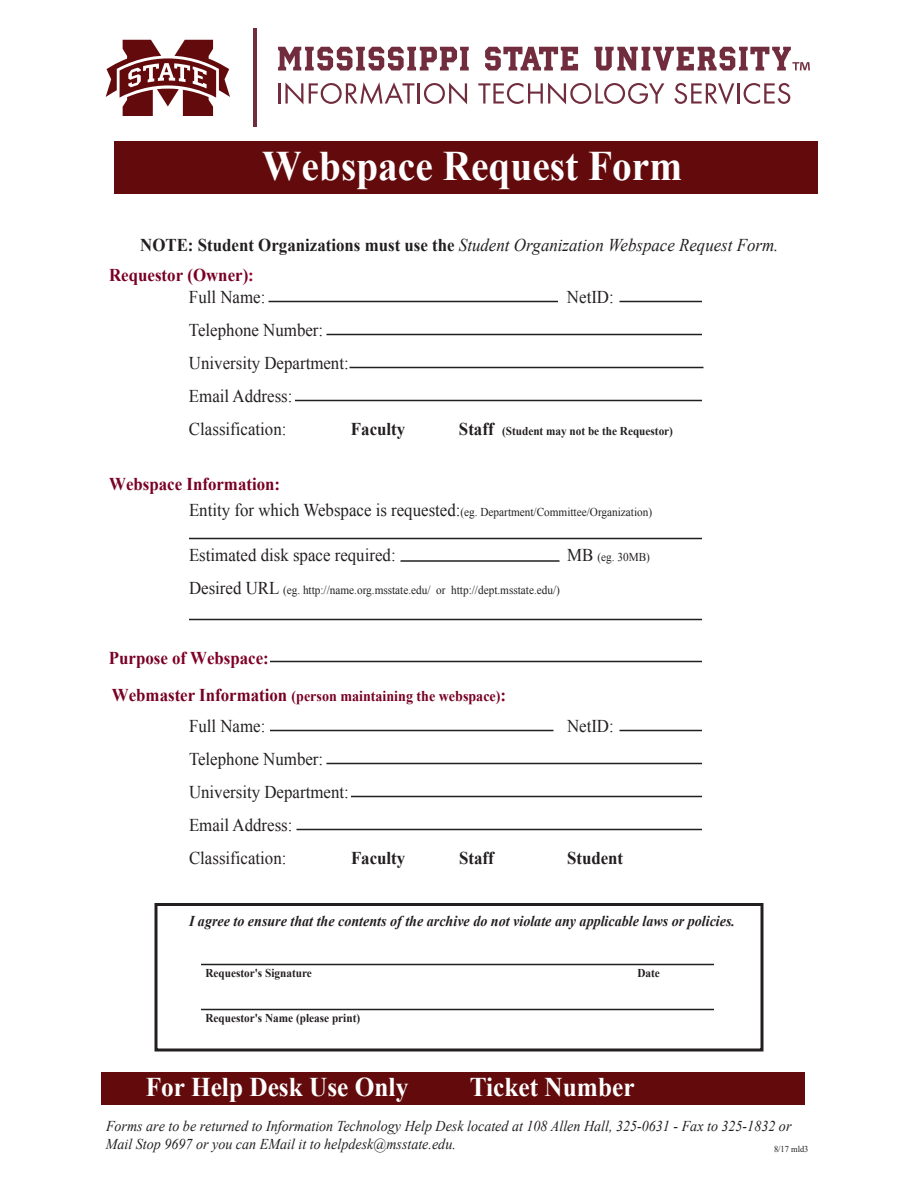
<style>
.page{position:relative;width:918px;height:1188px;background:#fff}
.page>*{position:absolute;margin:0;border:0;box-sizing:border-box;transform-origin:0 0}
.t1{font:700 42px "Times New Roman";color:#fff;scale:.94 1}
.t2{font:700 27px "Times New Roman";color:#fff;scale:.94 1}
.t3{font:18px/33px "Times New Roman";color:#231f20;scale:.94 1}
.t4{font:italic 18px/30.9px "Times New Roman";color:#231f20;scale:.94 1}
.t5{font:700 18px "Times New Roman";color:#231f20;scale:.94 1}
.t6{font:700 18px "Times New Roman";color:#790024;scale:.94 1}
.t7{font:700 18px "Times New Roman";color:#800026;scale:.94 1}
.t8{font:italic 15px/18.3px "Times New Roman";color:#231f20;scale:.94 1}
.t9{font:italic 700 15px "Times New Roman";color:#231f20;scale:.94 1}
.t10{font:700 15px "Times New Roman";color:#770024;scale:.94 1}
.t11{font:12px "Times New Roman";color:#231f20;scale:.94 1}
.t12{font:700 12px "Times New Roman";color:#231f20;scale:.94 1}
.t13{font:9px "Times New Roman";color:#231f20;scale:.94 1}
.s1{font-weight:700;font-style:normal}
.s2{font-weight:700;font-style:normal;color:#790024}
.s3{font-weight:700;font-style:normal;color:#98012d}
.s4{font-size:18px}
.s5{color:#790024}
.s6{font-style:inherit}
</style>
<div class="page">
<hr style="left:268px;top:301px;width:290px;height:1px;background:#231f20">
<hr style="left:620px;top:301px;width:82px;height:1px;background:#231f20">
<hr style="left:327px;top:334px;width:375px;height:1px;background:#231f20">
<hr style="left:350px;top:367px;width:354px;height:1px;background:#231f20">
<hr style="left:295px;top:400px;width:407px;height:1px;background:#231f20">
<hr style="left:189px;top:538px;width:513px;height:1px;background:#231f20">
<hr style="left:189px;top:619px;width:513px;height:1px;background:#231f20">
<hr style="left:270px;top:730px;width:284px;height:1px;background:#231f20">
<hr style="left:620px;top:730px;width:82px;height:1px;background:#231f20">
<hr style="left:327px;top:763px;width:375px;height:1px;background:#231f20">
<hr style="left:351px;top:796px;width:351px;height:1px;background:#231f20">
<hr style="left:296px;top:829px;width:406px;height:1px;background:#231f20">
<hr style="left:400px;top:560px;width:160px;height:2px;background:#231f20">
<hr style="left:201px;top:964px;width:513px;height:1px;background:#231f20">
<hr style="left:201px;top:1009px;width:513px;height:1px;background:#231f20">
<div style="left:154px;top:903px;width:610px;height:149px;border:3px solid #231f20"></div>
<hr style="left:270px;top:661px;width:432px;height:1px;background:#231f20">
<hr style="left:278px;top:83px;width:2px;height:21px;background:#712d3e">
<svg style="left:285px;top:83px;width:18px;height:21px"></svg>
<svg style="left:309px;top:82px;width:106px;height:22px"></svg>
<hr style="left:418px;top:83px;width:2px;height:21px;background:#712d3e">
<svg style="left:424px;top:83px;width:43px;height:21px"></svg>
<svg style="left:478px;top:83px;width:186px;height:21px"></svg>
<svg style="left:674px;top:83px;width:60px;height:22px"></svg>
<hr style="left:737px;top:83px;width:2px;height:21px;background:#712d3e">
<svg style="left:744px;top:83px;width:46px;height:21px"></svg>
<svg style="left:278px;top:47px;width:191px;height:24px"></svg>
<svg style="left:485px;top:47px;width:93px;height:24px"></svg>
<hr style="left:253px;top:29px;width:3px;height:98px;background:#712d3e">
<svg style="left:594px;top:47px;width:216px;height:24px"></svg>
<svg style="left:106px;top:40px;width:124px;height:76px"></svg>
<div style="left:114px;top:141px;width:704px;height:53px;background:#630b0c"></div>
<div style="left:102px;top:1072px;width:703px;height:32px;background:#630b0c"></div>
<h1 class="t1" style="left:262px;top:135px;width:448px">Webspace Request Form</h1>
<p class="t4" style="left:109px;top:229px;width:714px;text-indent:31px"><span class="s1">NOTE: Student Organizations must use the</span> Student Organization Webspace Request Form.<br><span class="s2">Requestor</span> <span class="s2">(Owner)</span><span class="s3">:</span></p>
<p class="t3" style="left:189px;top:280px;width:83px">Full Name:</p>
<p class="t3" style="left:567px;top:280px;width:51px">NetID:</p>
<p class="t3" style="left:189px;top:313px;width:172px">Telephone Number:<br>University Department:<br>Email Address:<br>Classification:</p>
<p class="t5" style="left:351px;top:416px;width:59px">Faculty</p>
<p class="t12" style="left:459px;top:422px;width:229px"><span class="s4">Staff</span> (Student may not be the Requestor)</p>
<p class="t6" style="left:109px;top:471px;width:183px">Webspace Information:</p>
<p class="t11" style="left:189px;top:504px;width:494px"><span class="s4">Entity for which Webspace is requested:</span>(eg. Department/Committee/Organization)</p>
<p class="t3" style="left:189px;top:538px;width:221px">Estimated disk space required:</p>
<p class="t11" style="left:567px;top:549px;width:90px"><span class="s4">MB</span> (eg. 30MB)</p>
<p class="t11" style="left:189px;top:582px;width:396px"><span class="s4">Desired URL</span> (eg. http://name.org.msstate.edu/ or http://dept.msstate.edu/)</p>
<p class="t7" style="left:109px;top:645px;width:172px"><span class="s5">Purpose</span> of Webspace:</p>
<p class="t10" style="left:112px;top:686px;width:421px"><span class="s4">Webmaster</span> <span class="s4">Information</span> (person maintaining the webspace)<span class="s4">:</span></p>
<p class="t3" style="left:189px;top:709px;width:83px">Full Name:</p>
<p class="t3" style="left:567px;top:709px;width:51px">NetID:</p>
<p class="t3" style="left:189px;top:742px;width:172px">Telephone Number:<br>University Department:<br>Email Address:<br>Classification:</p>
<p class="t5" style="left:351px;top:845px;width:59px">Faculty</p>
<p class="t5" style="left:459px;top:845px;width:38px">Staff</p>
<p class="t5" style="left:567px;top:845px;width:61px">Student</p>
<p class="t9" style="left:189px;top:910px;width:582px">I agree to ensure that the contents of the archive do not violate any applicable laws or policies.</p>
<p class="t12" style="left:206px;top:964px;width:115px">Requestor's Signature</p>
<p class="t12" style="left:638px;top:964px;width:25px">Date</p>
<p class="t12" style="left:206px;top:1009px;width:166px">Requestor's Name (please print)</p>
<h2 class="t2" style="left:146px;top:1068px;width:281px">For Help Desk Use Only</h2>
<h2 class="t2" style="left:470px;top:1068px;width:177px">Ticket Number</h2>
<p class="t8" style="left:106px;top:1116px;width:731px">Forms are to be returned to Information Technology Help Desk located at 108 Allen Hall, 325-0631 <span class="s6">-</span> Fax to 325-1832 or<br>Mail Stop 9697 <span class="s6">or you can EMail it to helpdesk@msstate.edu.</span></p>
<p class="t13" style="left:774px;top:1143px;width:38px">8/17 mld3</p>
</div>
